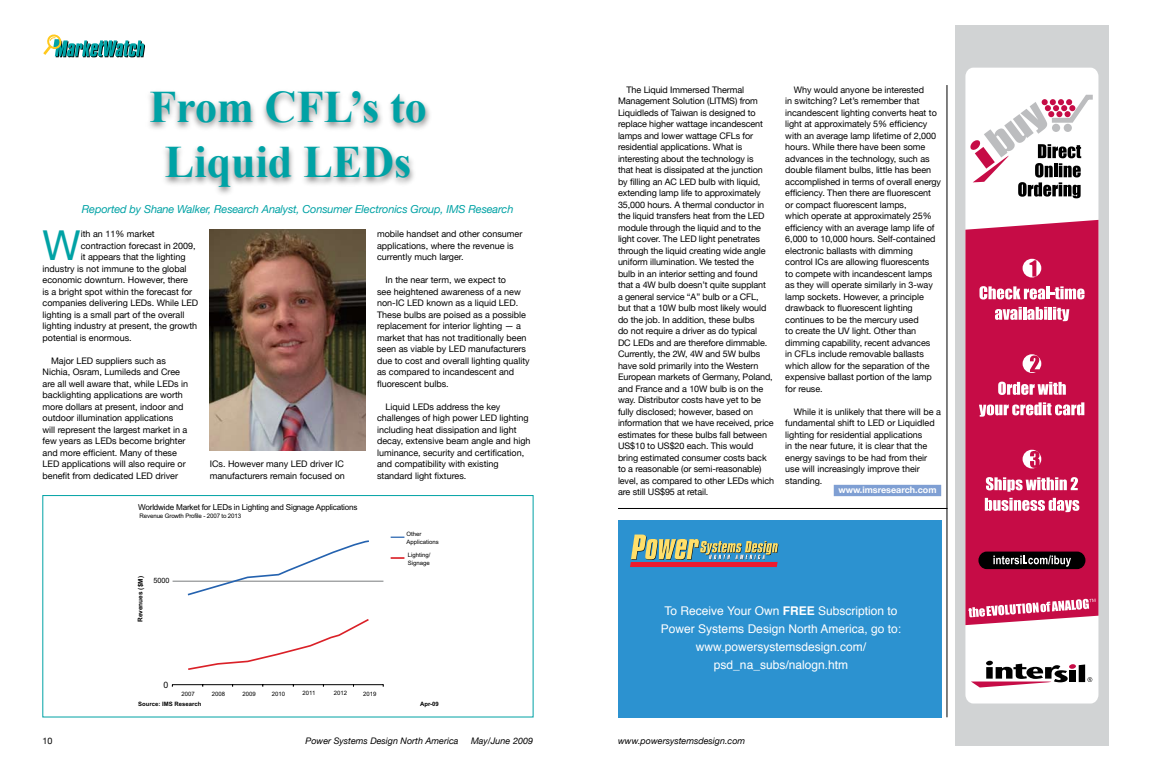
<style>
.page{position:relative;width:1151px;height:774px;background:#fff}
.page>*{position:absolute;margin:0;border:0;box-sizing:border-box;transform-origin:0 0}
.t1{font:700 45px/55px "Times New Roman";color:#00a2a5;text-align:center}
.t2{font:41.2px "Helvetica Neue";color:#00a2a5}
.t3{font:12px/18px "Helvetica";color:#fff;text-align:center}
.t4{font:italic 11px "Helvetica Neue";letter-spacing:-.01em;color:#00a2a5}
.t5{font:9px/11.5px "Helvetica Neue";letter-spacing:-.005em;color:#000}
.t6{font:italic 9px "Helvetica Neue";color:#000}
.t7{font:700 9px "Helvetica Neue";color:#fff}
.t8{font:8.8px "Arial";color:#000}
.t9{font:8.1px "Arial";letter-spacing:-.025em;color:#000}
.t10{font:7.3px "Arial";color:#000}
.t11{font:700 6.5px "Arial";letter-spacing:-.01em;color:#000}
.t12{font:6.2px "Arial";letter-spacing:-.025em;color:#000}
.t13{font:6px/7.2px "Arial";color:#000}
.t14{font:700 6px "Arial";color:#000}
.s1{font-weight:700}
</style>
<div class="page">
<svg style="left:43px;top:34px;width:102px;height:23px"></svg>
<div style="left:145px;top:87px;width:288px;height:111px;background:#000;opacity:.5"></div>
<img style="left:210px;top:230px;width:156px;height:221px">
<hr style="left:173px;top:581px;width:210px;height:1px;background:#939597">
<svg style="left:186px;top:540px;width:185px;height:56px"></svg>
<svg style="left:188px;top:619px;width:181px;height:51px"></svg>
<svg style="left:391px;top:537px;width:13px;height:1px"></svg>
<svg style="left:391px;top:557px;width:13px;height:2px"></svg>
<hr style="left:172px;top:684px;width:211px;height:1px;background:#000">
<div style="left:43px;top:495px;width:490px;height:222px;border:1px solid #00a2a5"></div>
<div style="left:834px;top:485px;width:107px;height:11px;background:#7f9fd3"></div>
<div style="left:955px;top:26px;width:153px;height:720px;background:#d1d3d4"></div>
<div style="left:965px;top:68px;width:133px;height:635px;background:#fff"></div>
<div style="left:965px;top:220px;width:133px;height:405px;background:#c60c46"></div>
<svg style="left:968px;top:598px;width:127px;height:19px;background:#d95f85"></svg>
<div style="left:978px;top:551px;width:107px;height:18px;background:#000;border-radius:8px"></div>
<svg style="left:993px;top:555px;width:78px;height:12px"></svg>
<svg style="left:971px;top:661px;width:121px;height:26px;background:#af9ea3"></svg>
<svg style="left:1022px;top:259px;width:19px;height:18px"></svg>
<svg style="left:1029px;top:260px;width:7px;height:17px"></svg>
<svg style="left:979px;top:286px;width:105px;height:13px"></svg>
<svg style="left:995px;top:307px;width:52px;height:13px"></svg>
<hr style="left:1048px;top:307px;width:4px;height:13px;background:#fff">
<svg style="left:1053px;top:307px;width:16px;height:14px"></svg>
<svg style="left:1022px;top:354px;width:19px;height:19px"></svg>
<svg style="left:1030px;top:355px;width:9px;height:17px"></svg>
<svg style="left:998px;top:382px;width:68px;height:13px"></svg>
<svg style="left:979px;top:402px;width:105px;height:15px;background:#e285a2"></svg>
<div style="left:1022px;top:450px;width:19px;height:18px;background:#fff;border-radius:50%"></div>
<svg style="left:1030px;top:451px;width:10px;height:17px"></svg>
<svg style="left:986px;top:477px;width:92px;height:15px"></svg>
<svg style="left:985px;top:498px;width:94px;height:14px"></svg>
<svg style="left:970px;top:92px;width:128px;height:106px;background:#d9cfd2"></svg>
<hr style="left:947px;top:85px;width:1px;height:632px;background:#000">
<hr style="left:618px;top:508px;width:329px;height:1px;background:#000">
<div style="left:618px;top:520px;width:323px;height:197px;background:#2c92d0"></div>
<svg style="left:630px;top:534px;width:148px;height:33px"></svg>
<p class="t1" style="left:149px;top:79px;width:279px">From CFL’s to<br>Liquid LEDs</p>
<p class="t4" style="left:82px;top:202px;width:433px">Reported by Shane Walker, Research Analyst, Consumer Electronics Group, IMS Research</p>
<p class="t2" style="left:42px;top:221px;width:40px">W</p>
<p class="t5" style="left:81px;top:228px;width:76px">ith an 11% market</p>
<p class="t5" style="left:81px;top:240px;width:117px">contraction forecast in 2009,</p>
<p class="t5" style="left:81px;top:251px;width:106px">it appears that the lighting</p>
<p class="t5" style="left:42px;top:263px;width:146px">industry is not immune to the global</p>
<p class="t5" style="left:42px;top:274px;width:147px">economic downturn. However, there</p>
<p class="t5" style="left:42px;top:286px;width:151px">is a bright spot within the forecast for</p>
<p class="t5" style="left:42px;top:297px;width:157px">companies delivering LEDs. While LED</p>
<p class="t5" style="left:42px;top:309px;width:143px">lighting is a small part of the overall</p>
<p class="t5" style="left:42px;top:320px;width:156px">lighting industry at present, the growth</p>
<p class="t5" style="left:42px;top:332px;width:91px">potential is enormous.</p>
<p class="t5" style="left:42px;top:355px;width:147px;text-indent:8px">Major LED suppliers such as Nichia, Osram, Lumileds and Cree are all well aware that, while LEDs in backlighting applications are worth more dollars at present, indoor and outdoor illumination applications will represent the largest market in a few years as LEDs become brighter and more efficient. Many of these LED applications will also require or benefit from dedicated LED driver</p>
<p class="t5" style="left:210px;top:458px;width:137px">ICs. However many LED driver IC manufacturers remain focused on</p>
<p class="t9" style="left:138px;top:502px;width:221px">Worldwide Market for LEDs in Lighting and Signage Applications</p>
<p class="t12" style="left:140px;top:512px;width:103px">Revenue Growth Profile - 2007 to 2013</p>
<p class="t11" style="left:136px;top:622px;width:47px;rotate:-90deg">Revenues ($M)</p>
<p class="t10" style="left:153px;top:576px;width:18px">5000</p>
<p class="t5" style="left:377px;top:228px;width:147px">mobile handset and other consumer applications, where the revenue is currently much larger.</p>
<p class="t5" style="left:377px;top:274px;width:154px;text-indent:8px">In the near term, we expect to<br>see heightened awareness of a new non-IC LED known as a liquid LED.<br>These bulbs are poised as a possible replacement for interior lighting — a market that has not traditionally been seen as viable by LED manufacturers due to cost and overall lighting quality as compared to incandescent and fluorescent bulbs.</p>
<p class="t5" style="left:377px;top:401px;width:155px;text-indent:8px">Liquid LEDs address the key challenges of high power LED lighting including heat dissipation and light decay, extensive beam angle and high luminance, security and certification, and compatibility with existing standard light fixtures.</p>
<p class="t13" style="left:406px;top:531px;width:34px">Other<br>Applications</p>
<p class="t13" style="left:408px;top:552px;width:24px">Lighting/<br>Signage</p>
<p class="t8" style="left:163px;top:679px;width:6px">0</p>
<p class="t13" style="left:181px;top:690px;width:15px">2007</p>
<p class="t13" style="left:212px;top:690px;width:15px">2008</p>
<p class="t13" style="left:242px;top:690px;width:15px">2009</p>
<p class="t13" style="left:272px;top:690px;width:15px">2010</p>
<p class="t13" style="left:303px;top:690px;width:14px">2011</p>
<p class="t13" style="left:334px;top:689px;width:15px">2012</p>
<p class="t13" style="left:363px;top:690px;width:15px">2019</p>
<p class="t14" style="left:138px;top:699px;width:65px">Source: IMS Research</p>
<p class="t14" style="left:420px;top:699px;width:20px">Apr-09</p>
<p class="t5" style="left:618px;top:84px;width:158px;text-indent:8px">The Liquid Immersed Thermal Management Solution (LITMS) from Liquidleds of Taiwan is designed to replace higher wattage incandescent lamps and lower wattage CFLs for residential applications. What is interesting about the technology is<br>that heat is dissipated at the junction by filling an AC LED bulb with liquid, extending lamp life to approximately 35,000 hours. A thermal conductor in the liquid transfers heat from the LED module through the liquid and to the light cover. The LED light penetrates through the liquid creating wide angle uniform illumination. We tested the<br>bulb in an interior setting and found that a 4W bulb doesn’t quite supplant<br>a general service “A” bulb or a CFL,<br>but that a 10W bulb most likely would do the job. In addition, these bulbs<br>do not require a driver as do typical<br>DC LEDs and are therefore dimmable.<br>Currently, the 2W, 4W and 5W bulbs have sold primarily into the Western European markets of Germany, Poland, and France and a 10W bulb is on the way. Distributor costs have yet to be fully disclosed; however, based on information that we have received, price estimates for these bulbs fall between US$10 to US$20 each. This would bring estimated consumer costs back to a reasonable (or semi-reasonable) level, as compared to other LEDs which are still US$95 at retail.</p>
<p class="t5" style="left:785px;top:84px;width:157px;text-indent:8px">Why would anyone be interested<br>in switching? Let’s remember that incandescent lighting converts heat to light at approximately 5% efficiency with an average lamp lifetime of 2,000 hours. While there have been some advances in the technology, such as double filament bulbs, little has been accomplished in terms of overall energy efficiency. Then there are fluorescent or compact fluorescent lamps,<br>which operate at approximately 25% efficiency with an average lamp life of 6,000 to 10,000 hours. Self-contained electronic ballasts with dimming control ICs are allowing fluorescents<br>to compete with incandescent lamps as they will operate similarly in 3-way lamp sockets. However, a principle drawback to fluorescent lighting continues to be the mercury used<br>to create the UV light. Other than dimming capability, recent advances<br>in CFLs include removable ballasts which allow for the separation of the expensive ballast portion of the lamp for reuse.</p>
<p class="t5" style="left:785px;top:406px;width:157px;text-indent:8px">While it is unlikely that there will be a fundamental shift to LED or Liquidled lighting for residential applications<br>in the near future, it is clear that the energy savings to be had from their use will increasingly improve their standing.</p>
<p class="t7" style="left:838px;top:484px;width:100px">www.imsresearch.com</p>
<p class="t3" style="left:661px;top:601px;width:242px">To Receive Your Own <span class="s1">FREE</span> Subscription to Power Systems Design North America, go to: www.powersystemsdesign.com/ psd_na_subs/nalogn.htm</p>
<p class="t5" style="left:42px;top:735px;width:12px">10</p>
<p class="t6" style="left:306px;top:736px;width:154px">Power Systems Design North America</p>
<p class="t6" style="left:471px;top:736px;width:63px">May/June 2009</p>
<p class="t6" style="left:618px;top:736px;width:129px">www.powersystemsdesign.com</p>
</div>
